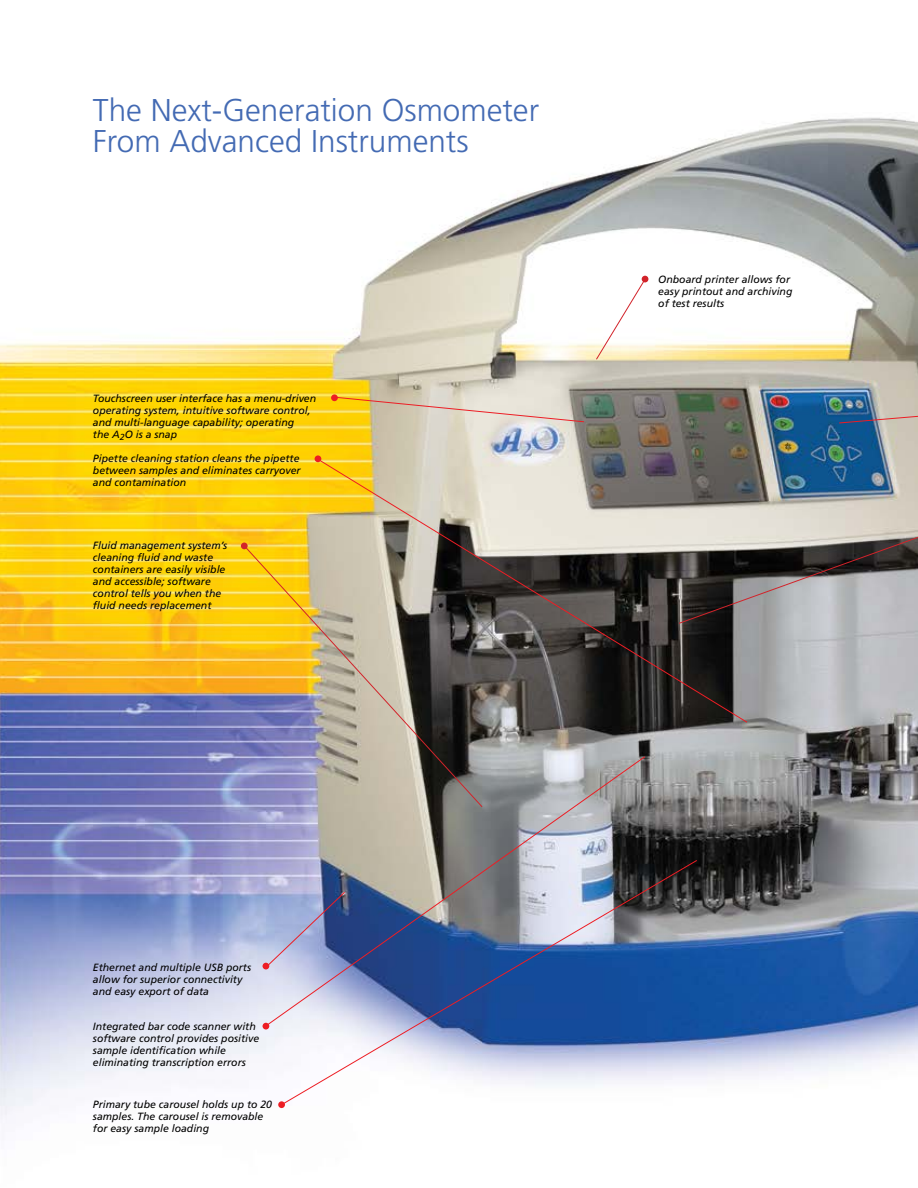
<style>
.page{position:relative;width:918px;height:1188px;background:#fff}
.page>*{position:absolute;margin:0;border:0;box-sizing:border-box;transform-origin:0 0}
.t1{font:300 31.5px/31.5px "Frutiger";color:#436ab3}
.t2{font:italic 10.5px/12px "Frutiger CE";color:#000}
.t3{font:italic 10.5px/12px "Frutiger";color:#000}
</style>
<div class="page">
<img style="left:0;top:117px;width:918px;height:1003px">
<svg style="left:838px;top:397px;width:80px;height:27px;background:#8794a1"></svg>
<img style="left:244px;top:545px;width:239px;height:263px">
<svg style="left:678px;top:457px;width:240px;height:167px;background:#8f9599"></svg>
<div style="left:241px;top:543px;width:7px;height:6px;background:#d2232a;border-radius:50%"></div>
<svg style="left:595px;top:276px;width:53px;height:84px"></svg>
<svg style="left:335px;top:396px;width:250px;height:27px;background:#ddcba5"></svg>
<svg style="left:317px;top:458px;width:431px;height:265px;background:#807a6e"></svg>
<div style="left:331px;top:394px;width:7px;height:7px;background:#ed1d24;border-radius:50%"></div>
<div style="left:315px;top:455px;width:6px;height:7px;background:#ed1d24;border-radius:50%"></div>
<svg style="left:263px;top:891px;width:2px;height:78px"></svg>
<svg style="left:265px;top:756px;width:381px;height:271px;background:#a19fa4"></svg>
<div style="left:263px;top:1023px;width:6px;height:7px;background:#ed1d24;border-radius:50%"></div>
<svg style="left:281px;top:859px;width:417px;height:247px"></svg>
<div style="left:278px;top:1101px;width:7px;height:7px;background:#ed1d24;border-radius:50%"></div>
<h1 class="t1" style="left:93px;top:95px;width:448px">The Next-Generation Osmometer<br>From Advanced Instruments</h1>
<p class="t3" style="left:93px;top:393px;width:225px">Touchscreen user interface has a menu-driven operating system, intuitive software control, and multi-language capability; operating<br>the A<sub>2</sub>O is a snap</p>
<p class="t3" style="left:93px;top:452px;width:209px;text-align:justify">Pipette cleaning station cleans the pipette between samples and eliminates carryover and contamination</p>
<p class="t2" style="left:93px;top:539px;width:136px">Fluid management system’s cleaning fluid and waste containers are easily visible and accessible; software control tells you when the fluid needs replacement</p>
<p class="t3" style="left:658px;top:273px;width:136px">Onboard printer allows for easy printout and archiving of test results</p>
<p class="t2" style="left:93px;top:961px;width:160px">Ethernet and multiple USB ports allow for superior connectivity and easy export of data</p>
<p class="t2" style="left:93px;top:1020px;width:168px">Integrated bar code scanner with software control provides positive sample identification while eliminating transcription errors</p>
<p class="t2" style="left:93px;top:1099px;width:181px">Primary tube carousel holds up to 20 samples. The carousel is removable for easy sample loading</p>
</div>
